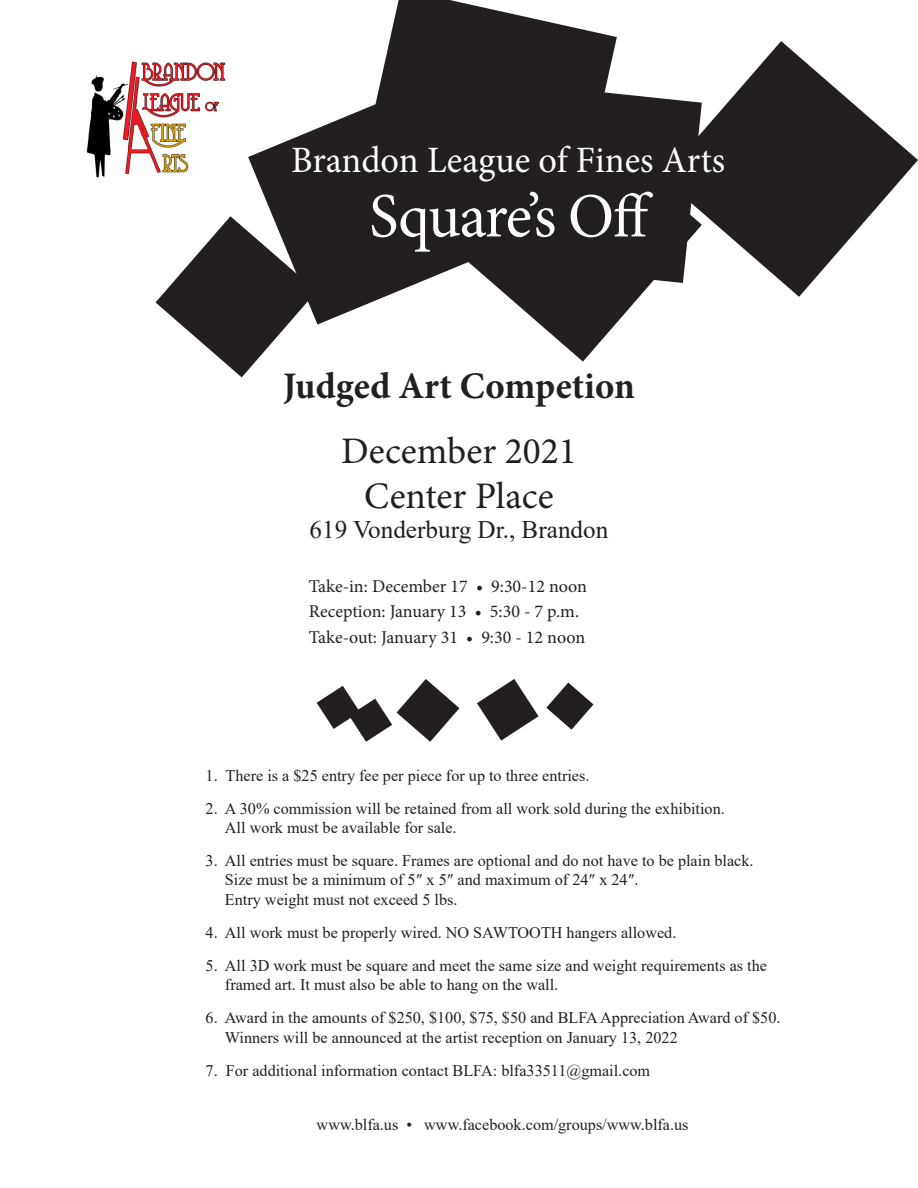
<style>
.page{position:relative;width:918px;height:1188px;background:#fff}
.page>*{position:absolute;margin:0;border:0;box-sizing:border-box;transform-origin:0 0}
.t1{font:63px "Minion Pro";letter-spacing:-.025em;color:#fff}
.t2{font:37.5px/45px "Minion Pro";color:#231f20;text-align:center}
.t3{font:700 37.5px "Minion Pro";color:#231f20}
.t4{font:37.2px "Minion Pro";color:#fff}
.t5{font:25.2px "Times New Roman";color:#231f20}
.t6{font:18px "Minion Pro";color:#231f20}
.t7{font:16.2px/19.5px "Times New Roman";color:#231f20}
</style>
<div class="page">
<svg style="left:485px;top:253px;width:166px;height:109px"></svg>
<svg style="left:702px;top:41px;width:216px;height:256px;fill:#231f20"></svg>
<svg style="left:156px;top:216px;width:131px;height:161px"></svg>
<svg style="left:477px;top:679px;width:62px;height:62px"></svg>
<svg style="left:317px;top:679px;width:142px;height:63px"></svg>
<svg style="left:546px;top:683px;width:47px;height:47px"></svg>
<svg style="left:379px;top:0;width:238px;height:253px;fill:#231f20"></svg>
<div style="left:503px;top:84px;width:199px;height:199px;background:#231f20"></div>
<svg style="left:248px;top:88px;width:237px;height:237px;fill:#231f20"></svg>
<img style="left:86px;top:61px;width:140px;height:117px">
<p class="t4" style="left:291px;top:135px;width:436px">Brandon League of Fines Arts</p>
<p class="t1" style="left:369px;top:174px;width:286px">Square’s Off</p>
<p class="t3" style="left:283px;top:360px;width:353px">Judged Art Competion</p>
<p class="t2" style="left:341px;top:428px;width:237px">December 2021<br>Center Place</p>
<p class="t5" style="left:310px;top:512px;width:300px">619 Vonderburg Dr., Brandon</p>
<p class="t6" style="left:309px;top:574px;width:280px">Take-in: December 17 • 9:30-12 noon</p>
<p class="t6" style="left:309px;top:600px;width:272px">Reception: January 13 • 5:30 - 7 p.m.</p>
<p class="t6" style="left:309px;top:625px;width:278px">Take-out: January 31 • 9:30 - 12 noon</p>
<p class="t7" style="left:206px;top:765px;width:385px">1. There is a $25 entry fee per piece for up to three entries.</p>
<p class="t7" style="left:225px;top:798px;width:501px;text-indent:-19px">2. A 30% commission will be retained from all work sold during the exhibition.<br>All work must be available for sale.</p>
<p class="t7" style="left:225px;top:850px;width:530px;text-indent:-19px">3. All entries must be square. Frames are optional and do not have to be plain black.<br>Size must be a minimum of 5″ x 5″ and maximum of 24″ x 24″.<br>Entry weight must not exceed 5 lbs.</p>
<p class="t7" style="left:206px;top:922px;width:472px">4. All work must be properly wired. NO SAWTOOTH hangers allowed.</p>
<p class="t7" style="left:225px;top:955px;width:544px;text-indent:-19px">5. All 3D work must be square and meet the same size and weight requirements as the framed art. It must also be able to hang on the wall.</p>
<p class="t7" style="left:225px;top:1008px;width:557px;text-indent:-19px">6. Award in the amounts of $250, $100, $75, $50 and BLFA Appreciation Award of $50.<br>Winners will be announced at the artist reception on January 13, 2022</p>
<p class="t7" style="left:206px;top:1060px;width:446px">7. For additional information contact BLFA: blfa33511@gmail.com</p>
<p class="t7" style="left:317px;top:1114px;width:373px">www.blfa.us • www.facebook.com/groups/www.blfa.us</p>
</div>
